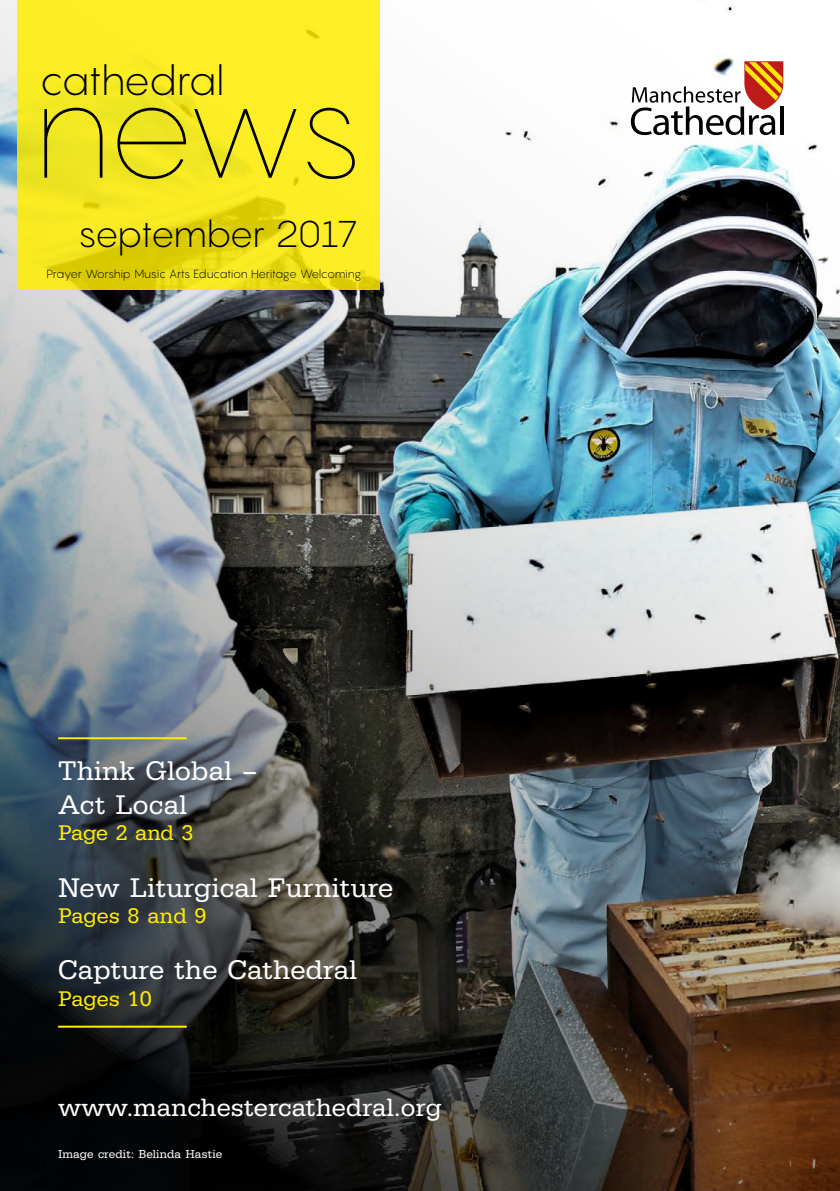
<style>
.page{position:relative;width:840px;height:1191px;background:#fff}
.page>*{position:absolute;margin:0;border:0;box-sizing:border-box;transform-origin:0 0}
.t1{font:200 135.6px "Pangram";color:#000}
.t2{font:300 41px "Pangram";letter-spacing:-.04em;color:#000}
.t3{font:300 36.8px "Pangram";letter-spacing:-.045em;color:#000}
.t4{font:28px/33.6px "Typewriter URW";letter-spacing:.01em;color:#fff}
.t5{font:26px "Typewriter URW";letter-spacing:.01em;color:#fff}
.t6{font:22px "Typewriter URW";letter-spacing:-.005em;color:#ffed00}
.t7{font:12px "Typewriter URW";letter-spacing:.01em;color:#fff}
.t8{font:300 11.6px "Pangram";letter-spacing:-.035em;color:#000}
</style>
<div class="page">
<img style="left:0;top:0;width:839px;height:1191px">
<svg style="left:17px;top:0;width:362px;height:289px;background:#f5e71f"></svg>
<svg style="left:0;top:655px;width:460px;height:533px;background:#2f3334"></svg>
<hr style="left:58px;top:1025px;width:129px;height:2px;background:#ffed00">
<hr style="left:58px;top:737px;width:129px;height:2px;background:#ffed00">
<svg style="left:630px;top:61px;width:152px;height:74px"></svg>
<svg style="left:779px;top:106px;width:4px;height:29px"></svg>
<h2 class="t2" style="left:39px;top:54px;width:186px">cathedral</h2>
<h1 class="t1" style="left:32px;top:43px;width:333px">news</h1>
<h3 class="t3" style="left:77px;top:211px;width:282px">september 2017</h3>
<p class="t8" style="left:46px;top:266px;width:316px">Prayer Worship Music Arts Education Heritage Welcoming</p>
<p class="t4" style="left:58px;top:754px;width:201px">Think Global –<br>Act Local</p>
<p class="t6" style="left:58px;top:820px;width:137px">Page 2 and 3</p>
<p class="t4" style="left:58px;top:871px;width:336px">New Liturgical Furniture</p>
<p class="t6" style="left:58px;top:903px;width:150px">Pages 8 and 9</p>
<p class="t4" style="left:58px;top:953px;width:300px">Capture the Cathedral</p>
<p class="t6" style="left:58px;top:986px;width:95px">Pages 10</p>
<p class="t5" style="left:58px;top:1092px;width:385px">www.manchestercathedral.org</p>
<p class="t7" style="left:58px;top:1147px;width:166px">Image credit: Belinda Hastie</p>
</div>
